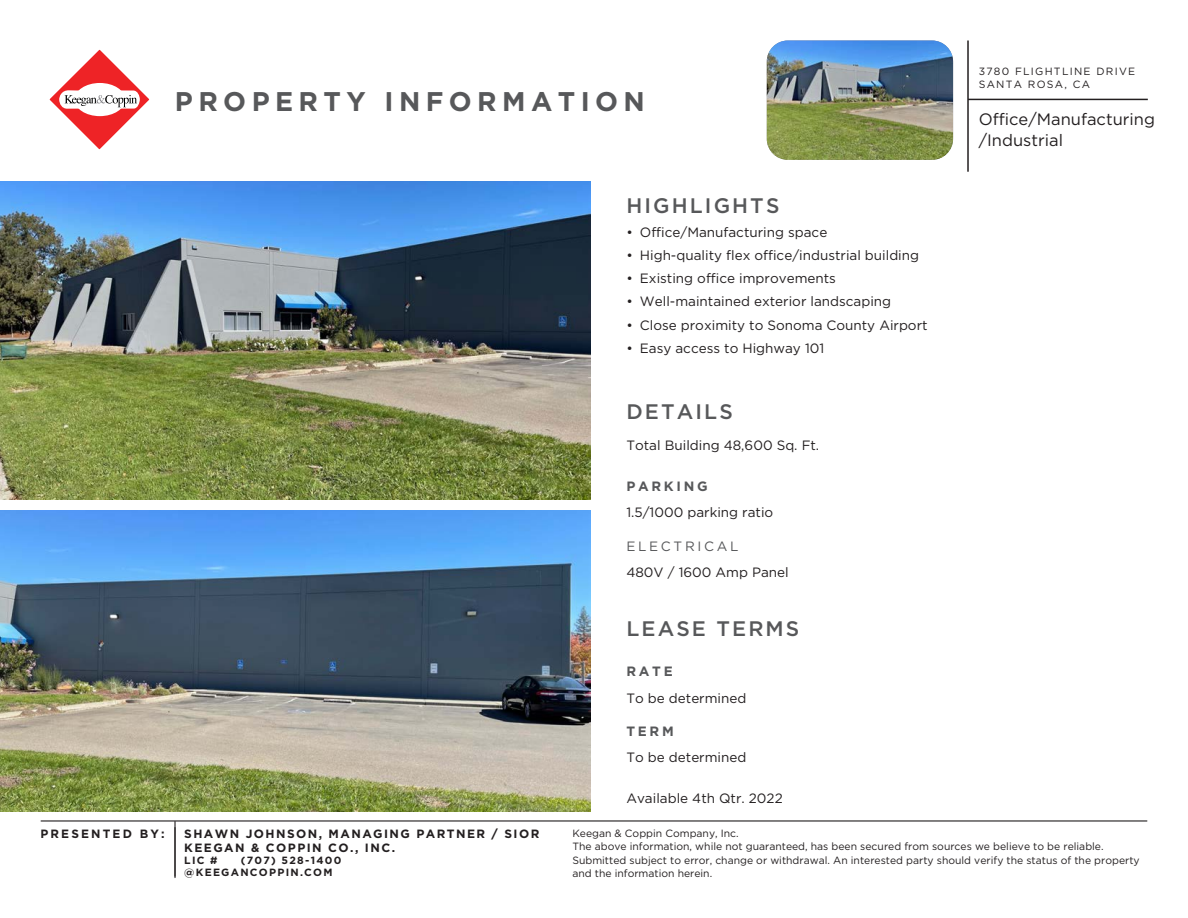
<style>
.page{position:relative;width:1188px;height:918px;background:#fff}
.page>*{position:absolute;margin:0;border:0;box-sizing:border-box;transform-origin:0 0}
.page_title{font:700 27px "Gotham";letter-spacing:.2em;color:#57585a}
.t1{font:500 21px "Gotham";letter-spacing:.1em;color:#57585a}
.t2{font:16.5px/21px "Gotham";color:#231f20}
.body_text{font:13.5px "Gotham";color:#231f20}
._10_26_Goth_Med_List{font:13.5px "Gotham";color:#231f20}
.subheader{font:700 13.5px "Gotham";letter-spacing:.2em;color:#57585a}
.subheader-2{font:13.5px "Gotham";letter-spacing:.2em;color:#57585a}
.t3{font:700 12px/13.5px "Gotham";letter-spacing:.12em;color:#231f20}
.t4{font:700 12px "Gotham";letter-spacing:.18em;color:#231f20}
.t5{font:10.5px/13.5px "Gotham";color:#231f20}
.t6{font:700 10.5px/12px "Gotham";letter-spacing:.12em;color:#231f20}
.t7{font:10.5px/12.6px "Gotham";letter-spacing:.12em;color:#231f20}
</style>
<div class="page">
<img style="left:0;top:181px;width:591px;height:319px">
<img style="left:0;top:510px;width:591px;height:301px">
<hr style="left:41px;top:820px;width:1106px;height:2px;background:#231f20">
<hr style="left:174px;top:822px;width:2px;height:56px;background:#231f20">
<hr style="left:968px;top:99px;width:180px;height:1px;background:#231f20">
<hr style="left:967px;top:40px;width:2px;height:132px;background:#231f20">
<img style="left:767px;top:40px;width:186px;height:120px">
<svg style="left:50px;top:50px;width:99px;height:99px"></svg>
<p class="page_title" style="left:175px;top:86px;width:471px">PROPERTY INFORMATION</p>
<p class="t1" style="left:626px;top:194px;width:155px">HIGHLIGHTS</p>
<p class="body_text" style="left:626px;top:224px;width:202px">• Office/Manufacturing space</p>
<p class="body_text" style="left:626px;top:248px;width:294px">• High-quality flex office/industrial building</p>
<p class="body_text" style="left:626px;top:271px;width:211px">• Existing office improvements</p>
<p class="body_text" style="left:626px;top:294px;width:266px">• Well-maintained exterior landscaping</p>
<p class="body_text" style="left:626px;top:317px;width:303px">• Close proximity to Sonoma County Airport</p>
<p class="body_text" style="left:626px;top:341px;width:199px">• Easy access to Highway 101</p>
<p class="t1" style="left:626px;top:400px;width:108px">DETAILS</p>
<p class="body_text" style="left:626px;top:438px;width:194px">Total Building 48,600 Sq. Ft.</p>
<p class="subheader" style="left:626px;top:478px;width:83px">PARKING</p>
<p class="_10_26_Goth_Med_List" style="left:626px;top:505px;width:148px">1.5/1000 parking ratio</p>
<p class="subheader-2" style="left:626px;top:538px;width:114px">ELECTRICAL</p>
<p class="_10_26_Goth_Med_List" style="left:626px;top:565px;width:164px">480V / 1600 Amp Panel</p>
<p class="t1" style="left:626px;top:617px;width:174px">LEASE TERMS</p>
<p class="subheader" style="left:626px;top:664px;width:48px">RATE</p>
<p class="_10_26_Goth_Med_List" style="left:626px;top:690px;width:122px">To be determined</p>
<p class="subheader" style="left:626px;top:724px;width:49px">TERM</p>
<p class="_10_26_Goth_Med_List" style="left:626px;top:750px;width:122px">To be determined</p>
<p class="_10_26_Goth_Med_List" style="left:626px;top:791px;width:158px">Available 4th Qtr. 2022</p>
<p class="t7" style="left:979px;top:65px;width:158px">3780 FLIGHTLINE DRIVE<br>SANTA ROSA, CA</p>
<h3 class="t2" style="left:979px;top:108px;width:178px">Office/Manufacturing /Industrial</h3>
<p class="t3" style="left:184px;top:827px;width:357px">SHAWN JOHNSON, MANAGING PARTNER / SIOR<br>KEEGAN &amp; COPPIN CO., INC.</p>
<p class="t6" style="left:184px;top:854px;width:35px">LIC #</p>
<p class="t4" style="left:40px;top:827px;width:126px">PRESENTED BY:</p>
<p class="t5" style="left:572px;top:826px;width:569px">Keegan &amp; Coppin Company, Inc.<br>The above information, while not guaranteed, has been secured from sources we believe to be reliable.<br>Submitted subject to error, change or withdrawal. An interested party should verify the status of the property and the information herein.</p>
<p class="t6" style="left:184px;top:854px;width:159px;text-indent:57px">(707) 528-1400 @KEEGANCOPPIN.COM</p>
</div>
